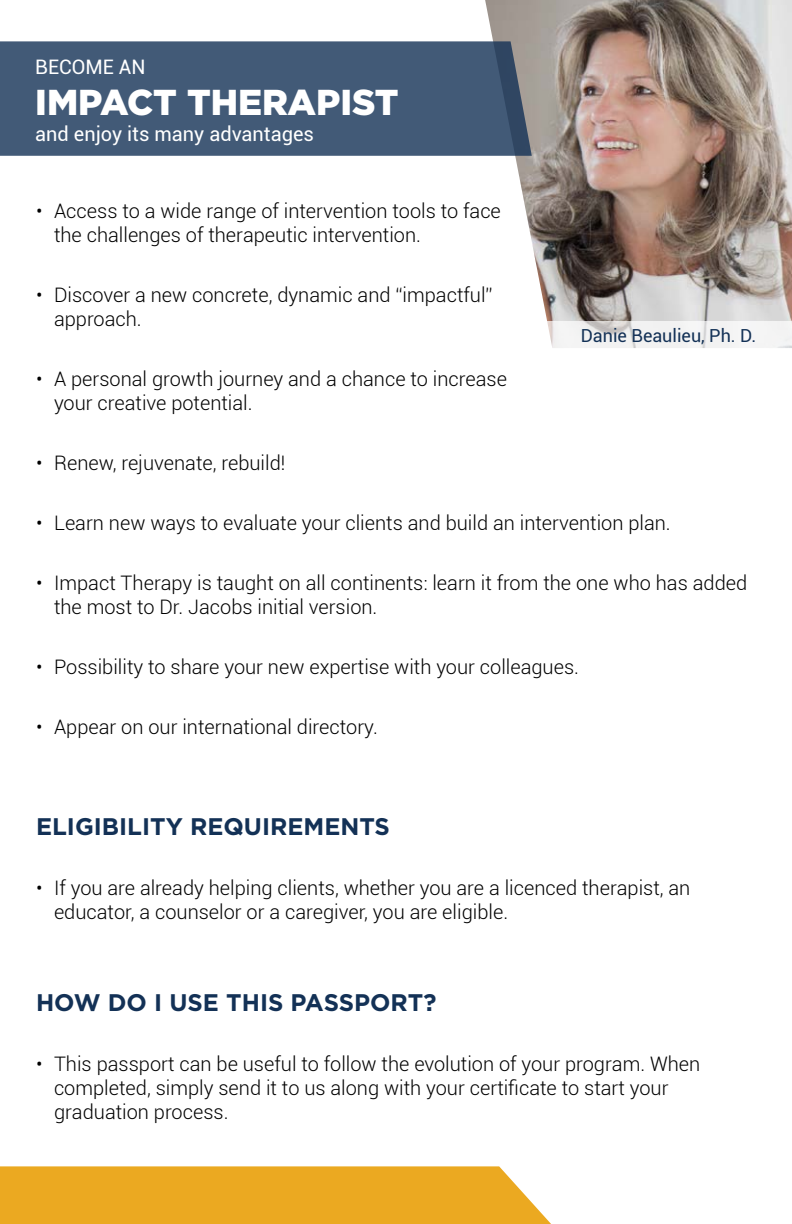
<style>
.page{position:relative;width:792px;height:1224px;background:#fff}
.page>*{position:absolute;margin:0;border:0;box-sizing:border-box;transform-origin:0 0}
.t1{font:900 36px "Gotham";color:#fff}
.SOUS-TITRES{font:700 24px "Gotham";color:#133156}
.t2{font:300 20px/24px "Roboto";color:#000}
.t3{font:20px "Roboto";color:#fff}
.Paragraphes{font:18px "Roboto";color:#133156}
</style>
<div class="page">
<div style="left:0;top:1166px;width:551px;height:58px;background:#eba921"></div>
<img style="left:485px;top:0;width:307px;height:321px">
<div style="left:0;top:41px;width:532px;height:115px;background:#425a77"></div>
<svg style="left:547px;top:321px;width:245px;height:27px;fill:#f2f2f2"></svg>
<p class="t3" style="left:35px;top:53px;width:112px">BECOME AN</p>
<p class="t1" style="left:35px;top:77px;width:365px">IMPACT THERAPIST</p>
<p class="t3" style="left:35px;top:120px;width:280px">and enjoy its many advantages</p>
<p class="t2" style="left:54px;top:198px;width:448px;text-indent:-18px">• Access to a wide range of intervention tools to face the challenges of therapeutic intervention.</p>
<p class="t2" style="left:54px;top:282px;width:440px;text-indent:-18px">• Discover a new concrete, dynamic and “impactful” approach.</p>
<p class="t2" style="left:54px;top:366px;width:455px;text-indent:-18px">• A personal growth journey and a chance to increase your creative potential.</p>
<p class="t2" style="left:36px;top:450px;width:251px">• Renew, rejuvenate, rebuild!</p>
<p class="Paragraphes" style="left:581px;top:323px;width:177px">Danie Beaulieu, Ph. D.</p>
<p class="t2" style="left:36px;top:510px;width:636px">• Learn new ways to evaluate your clients and build an intervention plan.</p>
<p class="t2" style="left:54px;top:570px;width:695px;text-indent:-18px">• Impact Therapy is taught on all continents: learn it from the one who has added the most to Dr. Jacobs initial version.</p>
<p class="t2" style="left:36px;top:654px;width:545px">• Possibility to share your new expertise with your colleagues.</p>
<p class="t2" style="left:36px;top:714px;width:343px">• Appear on our international directory.</p>
<p class="SOUS-TITRES" style="left:36px;top:811px;width:356px">ELIGIBILITY REQUIREMENTS</p>
<p class="t2" style="left:54px;top:876px;width:638px;text-indent:-18px">• If you are already helping clients, whether you are a licenced therapist, an educator, a counselor or a caregiver, you are eligible.</p>
<p class="SOUS-TITRES" style="left:36px;top:987px;width:402px">HOW DO I USE THIS PASSPORT?</p>
<p class="t2" style="left:54px;top:1051px;width:648px;text-indent:-18px">• This passport can be useful to follow the evolution of your program. When completed, simply send it to us along with your certificate to start your graduation process.</p>
</div>
